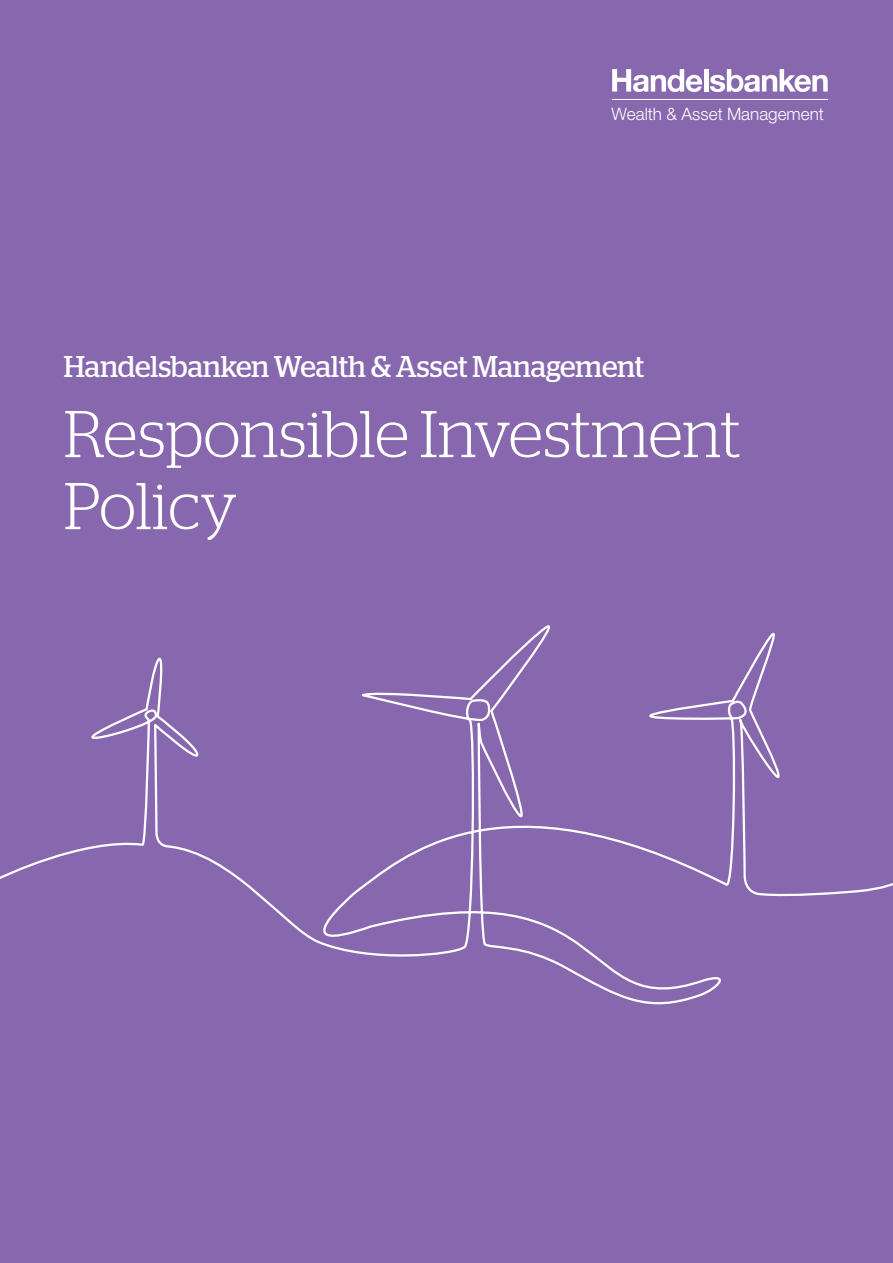
<style>
.page{position:relative;width:893px;height:1263px;background:#fff}
.page>*{position:absolute;margin:0;border:0;box-sizing:border-box;transform-origin:0 0}
.t1{font:300 66px/72px "Stag";letter-spacing:-.005em;color:#fff}
.t2{font:30px "Stag";color:#fff}
.t3{font:300 17.1px "Helvetica Neue LT Pro";color:#fff}
</style>
<div class="page">
<div style="left:1px;top:0;width:892px;height:1263px;background:#8768ae"></div>
<hr style="left:704px;top:69px;width:4px;height:23px;background:#fff">
<svg style="left:612px;top:69px;width:90px;height:23px"></svg>
<svg style="left:710px;top:69px;width:118px;height:23px"></svg>
<hr style="left:612px;top:99px;width:216px;height:1px;background:#fff">
<svg style="left:0;top:610px;width:893px;height:598px"></svg>
<p class="t3" style="left:612px;top:103px;width:214px">Wealth &amp; Asset Management</p>
<p class="t2" style="left:64px;top:349px;width:582px">Handelsbanken Wealth &amp; Asset Management</p>
<p class="t1" style="left:64px;top:397px;width:678px">Responsible Investment<br>Policy</p>
</div>
